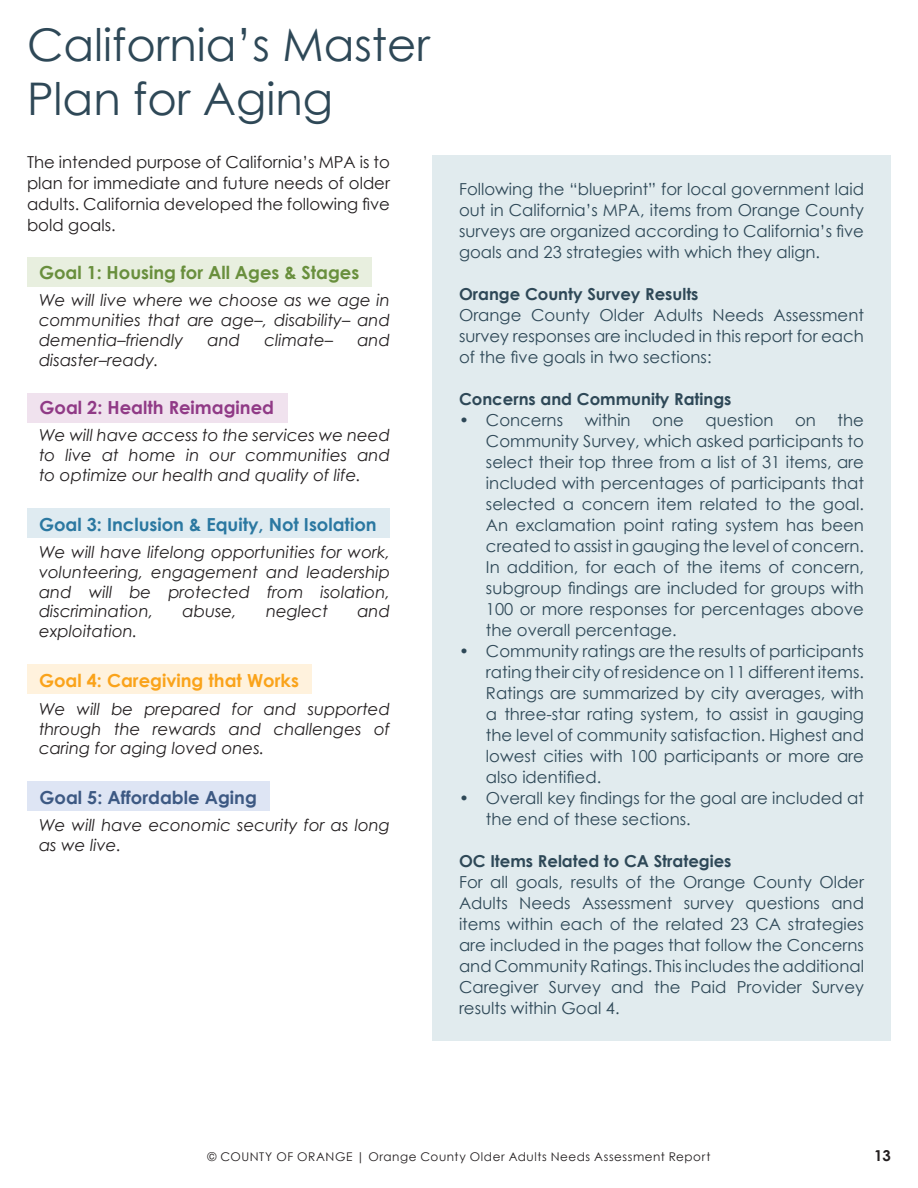
<style>
.page{position:relative;width:918px;height:1188px;background:#fff}
.page>*{position:absolute;margin:0;border:0;box-sizing:border-box;transform-origin:0 0}
.t1{font:45px/54px "Century Gothic";color:#2e4857}
.t2{font:700 18px "Century Gothic";color:#2b78a1}
.t3{font:700 18px "Century Gothic";color:#698f3d}
.t4{font:700 18px "Century Gothic";color:#faa31a}
.t5{font:700 18px "Century Gothic";color:#903a86}
.t6{font:700 18px "Century Gothic";color:#3d5983}
.t7{font:16.5px/21px "Century Gothic";color:#2e4857;text-align:justify}
.t8{font:italic 16.5px/19.8px "Century Gothic";color:#231f20;text-align:justify}
.t9{font:16.5px/21px "Century Gothic";color:#231f20;text-align:justify}
.t10{font:700 16.5px "Century Gothic";color:#2e4857}
.t11{font:700 15px "Century Gothic";color:#231f20}
.t12{font:12px "Century Gothic";letter-spacing:.05em;color:#231f20}
</style>
<div class="page">
<div style="left:27px;top:257px;width:344px;height:30px;background:#e8efdf"></div>
<div style="left:27px;top:393px;width:260px;height:30px;background:#f0e2ee"></div>
<div style="left:27px;top:508px;width:363px;height:30px;background:#dfebf1"></div>
<div style="left:27px;top:664px;width:284px;height:30px;background:#fff2dd"></div>
<div style="left:27px;top:781px;width:243px;height:30px;background:#dee5f4"></div>
<div style="left:432px;top:155px;width:459px;height:886px;background:#e1ebee"></div>
<h1 class="t1" style="left:27px;top:17px;width:404px">California’s Master<br>Plan for Aging</h1>
<p class="t9" style="left:27px;top:151px;width:365px">The intended purpose of California’s MPA is to plan for immediate and future needs of older adults. California developed the following five bold goals.</p>
<p class="t3" style="left:39px;top:259px;width:322px">Goal 1: Housing for All Ages &amp; Stages</p>
<p class="t8" style="left:39px;top:290px;width:353px">We will live where we choose as we age in communities that are age–, disability– and dementia–friendly</p>
<p class="t8" style="left:208px;top:330px;width:34px">and</p>
<p class="t8" style="left:265px;top:330px;width:70px">climate–</p>
<p class="t8" style="left:357px;top:330px;width:34px">and</p>
<p class="t8" style="left:39px;top:350px;width:121px">disaster–ready.</p>
<p class="t5" style="left:39px;top:394px;width:236px">Goal 2: Health Reimagined</p>
<p class="t8" style="left:39px;top:425px;width:353px">We will have access to the services we need to live at home in our communities and to optimize our health and quality of life.</p>
<p class="t2" style="left:39px;top:510px;width:339px">Goal 3: Inclusion &amp; Equity, Not Isolation</p>
<p class="t8" style="left:39px;top:542px;width:353px">We will have lifelong opportunities for work, volunteering, engagement and leadership and will be protected from isolation, discrimination,</p>
<p class="t8" style="left:183px;top:601px;width:56px">abuse,</p>
<p class="t8" style="left:266px;top:601px;width:64px">neglect</p>
<p class="t8" style="left:357px;top:601px;width:34px">and</p>
<p class="t8" style="left:39px;top:621px;width:100px">exploitation.</p>
<p class="t4" style="left:39px;top:667px;width:261px">Goal 4: Caregiving that Works</p>
<p class="t8" style="left:39px;top:699px;width:353px">We will be prepared for and supported through the rewards and challenges of caring for aging loved ones.</p>
<p class="t6" style="left:39px;top:784px;width:219px">Goal 5: Affordable Aging</p>
<p class="t8" style="left:39px;top:815px;width:353px">We will have economic security for as long as we live.</p>
<p class="t7" style="left:459px;top:178px;width:407px">Following the “blueprint” for local government laid out in California’s MPA, items from Orange County surveys are organized according to California’s five goals and 23 strategies with which they align.</p>
<p class="t10" style="left:459px;top:281px;width:241px">Orange County Survey Results</p>
<p class="t7" style="left:459px;top:304px;width:407px">Orange County Older Adults Needs Assessment survey responses are included in this report for each of the five goals in two sections:</p>
<p class="t10" style="left:459px;top:386px;width:274px">Concerns and Community Ratings</p>
<p class="t7" style="left:459px;top:409px;width:106px">• Concerns</p>
<p class="t7" style="left:585px;top:409px;width:48px">within</p>
<p class="t7" style="left:652px;top:409px;width:33px">one</p>
<p class="t7" style="left:705px;top:409px;width:70px">question</p>
<p class="t7" style="left:795px;top:409px;width:22px">on</p>
<p class="t7" style="left:486px;top:409px;width:380px;text-indent:352px">the Community Survey, which asked participants to select their top three from a list of 31 items, are included with percentages of participants that selected a concern item related to the goal.<br>An exclamation point rating system has been created to assist in gauging the level of concern.<br>In addition, for each of the items of concern, subgroup findings are included for groups with 100 or more responses for percentages above the overall percentage.</p>
<p class="t7" style="left:486px;top:640px;width:380px;text-indent:-27px">• Community ratings are the results of participants rating their city of residence on 11 different items.<br>Ratings are summarized by city averages, with a three-star rating system, to assist in gauging the level of community satisfaction. Highest and lowest cities with 100 participants or more are also identified.</p>
<p class="t7" style="left:486px;top:787px;width:380px;text-indent:-27px">• Overall key findings for the goal are included at the end of these sections.</p>
<p class="t10" style="left:459px;top:848px;width:274px">OC Items Related to CA Strategies</p>
<p class="t7" style="left:459px;top:871px;width:407px">For all goals, results of the Orange County Older Adults Needs Assessment survey questions and items within each of the related 23 CA strategies are included in the pages that follow the Concerns and Community Ratings. This includes the additional Caregiver Survey and the Paid Provider Survey results within Goal 4.</p>
<p class="t12" style="left:208px;top:1148px;width:504px">© COUNTY OF ORANGE | Orange County Older Adults Needs Assessment Report</p>
<p class="t11" style="left:874px;top:1145px;width:18px">13</p>
</div>
